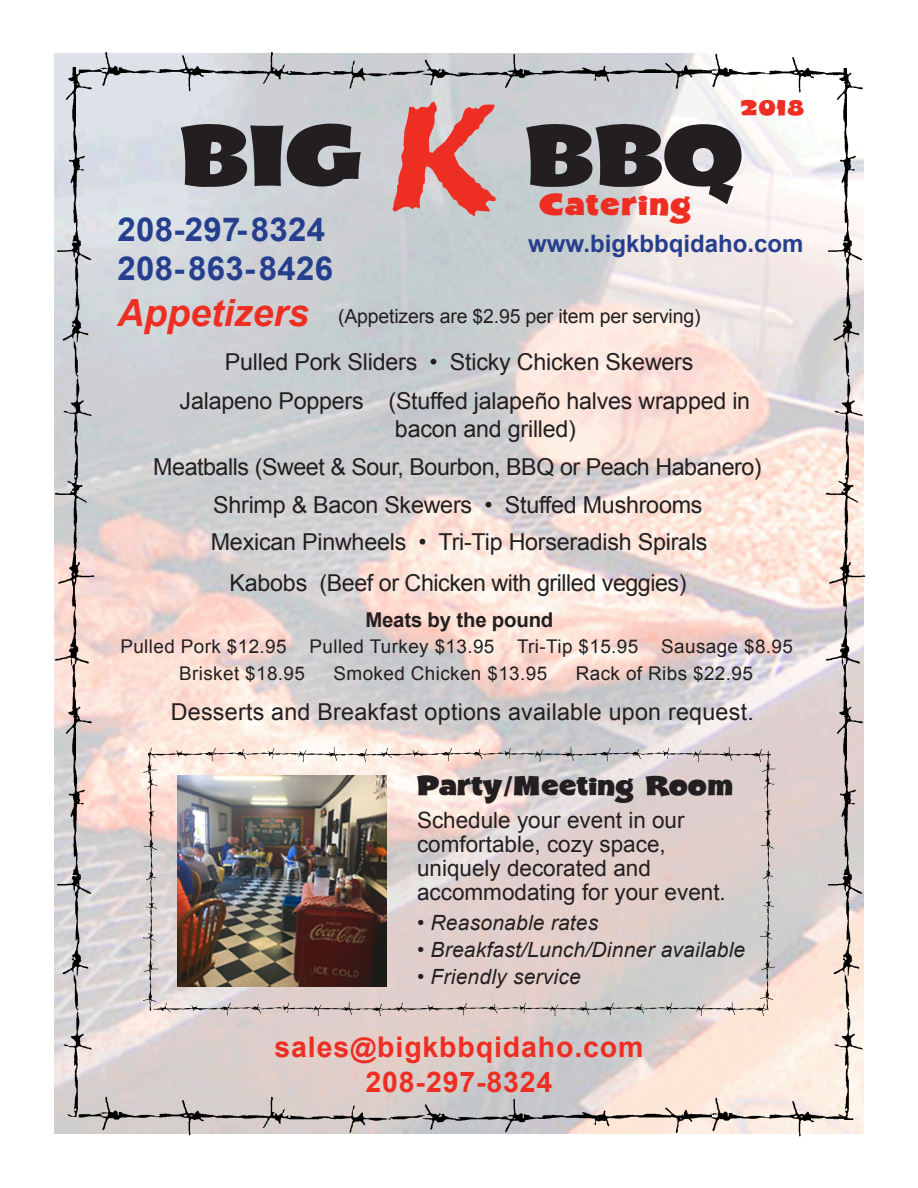
<style>
.page{position:relative;width:918px;height:1188px;background:#fff}
.page>*{position:absolute;margin:0;border:0;box-sizing:border-box;transform-origin:0 0}
.t1{font:82.5px "AS Shocard Block";color:#231f20}
.t2{font:700 33px "Arial";letter-spacing:.01em;color:#253f8e}
.t3{font:30px "AS Shocard Block";letter-spacing:.05em;color:#ee2e22}
.t4{font:700 28.5px "Arial";letter-spacing:.03em;color:#ee2e22}
.t5{font:27px "AS Shocard Block";letter-spacing:.01em;color:#231f20}
.t6{font:700 24px "Arial";color:#253f8e}
.t7{font:23.25px "Arial";letter-spacing:-.01em;color:#231f20}
.t8{font:23.25px "Arial";letter-spacing:.01em;color:#231f20}
.t9{font:22.5px "Arial";color:#231f20}
.t10{font:italic 21px "Arial";letter-spacing:.01em;color:#231f20}
.t11{font:21px "AS Shocard Block";color:#ee2e22}
.t12{font:700 20.4px "Arial";letter-spacing:-.01em;color:#231f20}
.t13{font:19.5px "Arial";letter-spacing:-.01em;color:#231f20}
.t14{font:18.9px "Arial";letter-spacing:.02em;color:#231f20}
.s1{font-weight:700;font-style:italic;font-size:37.5px;color:#ee2e22}
.s2{font-family:"Arial";font-weight:900}
.s3{font-size:27px}
</style>
<div class="page">
<img style="left:54px;top:54px;width:810px;height:1080px">
<img style="left:78px;top:51px;width:611px;height:45px">
<img style="left:78px;top:1092px;width:634px;height:44px">
<img style="left:54px;top:68px;width:45px;height:1049px">
<img style="left:822px;top:69px;width:44px;height:1051px">
<img style="left:689px;top:53px;width:155px;height:44px">
<img style="left:689px;top:1093px;width:155px;height:44px">
<img style="left:392px;top:102px;width:104px;height:114px">
<img style="left:142px;top:775px;width:17px;height:235px">
<img style="left:148px;top:746px;width:444px;height:17px">
<img style="left:141px;top:754px;width:18px;height:21px">
<img style="left:592px;top:746px;width:179px;height:17px">
<img style="left:153px;top:1000px;width:448px;height:18px">
<img style="left:601px;top:1000px;width:168px;height:18px">
<img style="left:758px;top:771px;width:18px;height:238px">
<img style="left:759px;top:752px;width:18px;height:32px">
<img style="left:177px;top:776px;width:210px;height:210px">
<p class="t11" style="left:741px;top:98px;width:65px">2018</p>
<p class="t1" style="left:180px;top:116px;width:186px">BIG</p>
<p class="t1" style="left:526px;top:116px;width:219px">BBQ</p>
<p class="t2" style="left:117px;top:207px;width:209px">208-297-8324</p>
<p class="t2" style="left:117px;top:246px;width:217px">208-863-8426</p>
<p class="t3" style="left:540px;top:190px;width:154px">Catering</p>
<p class="t6" style="left:528px;top:227px;width:277px">www.bigkbbqidaho.com</p>
<p class="t13" style="left:117px;top:303px;width:585px"><span class="s1">Appetizers</span> (Appetizers are $2.95 per item per serving)</p>
<p class="t7" style="left:225px;top:347px;width:470px">Pulled Pork Sliders • Sticky Chicken Skewers</p>
<p class="t7" style="left:180px;top:386px;width:572px">Jalapeno Poppers (Stuffed jalapeño halves wrapped in</p>
<p class="t7" style="left:395px;top:414px;width:183px">bacon and grilled)</p>
<p class="t7" style="left:153px;top:451px;width:610px">Meatballs (Sweet &amp; Sour, Bourbon, BBQ or Peach Habanero)</p>
<p class="t7" style="left:213px;top:489px;width:491px">Shrimp &amp; Bacon Skewers • Stuffed Mushrooms</p>
<p class="t7" style="left:211px;top:527px;width:498px">Mexican Pinwheels • Tri-Tip Horseradish Spirals</p>
<p class="t7" style="left:230px;top:568px;width:459px">Kabobs (Beef or Chicken with grilled veggies)</p>
<p class="t12" style="left:365px;top:606px;width:190px">Meats by the pound</p>
<p class="t14" style="left:120px;top:634px;width:674px">Pulled Pork $12.95 Pulled Turkey $13.95 Tri-Tip $15.95 Sausage $8.95</p>
<p class="t14" style="left:179px;top:661px;width:127px">Brisket $18.95</p>
<p class="t14" style="left:334px;top:661px;width:215px">Smoked Chicken $13.95</p>
<p class="t14" style="left:576px;top:661px;width:179px">Rack of Ribs $22.95</p>
<p class="t8" style="left:171px;top:697px;width:584px">Desserts and Breakfast options available upon request.</p>
<p class="t5" style="left:417px;top:773px;width:318px">Party<span class="s2">/</span>Meeting Room</p>
<p class="t9" style="left:417px;top:805px;width:269px">Schedule your event in our</p>
<p class="t9" style="left:417px;top:829px;width:250px">comfortable, cozy space,</p>
<p class="t9" style="left:417px;top:853px;width:235px">uniquely decorated and</p>
<p class="t9" style="left:417px;top:877px;width:310px">accommodating for your event.</p>
<p class="t10" style="left:417px;top:909px;width:183px">• Reasonable rates</p>
<p class="t10" style="left:417px;top:936px;width:330px">• Breakfast/Lunch/Dinner available</p>
<p class="t10" style="left:417px;top:963px;width:165px">• Friendly service</p>
<p class="t4" style="left:275px;top:1028px;width:370px">sales<span class="s3">@</span>bigkbbqidaho.com</p>
<p class="t4" style="left:366px;top:1063px;width:188px">208-297-8324</p>
</div>
